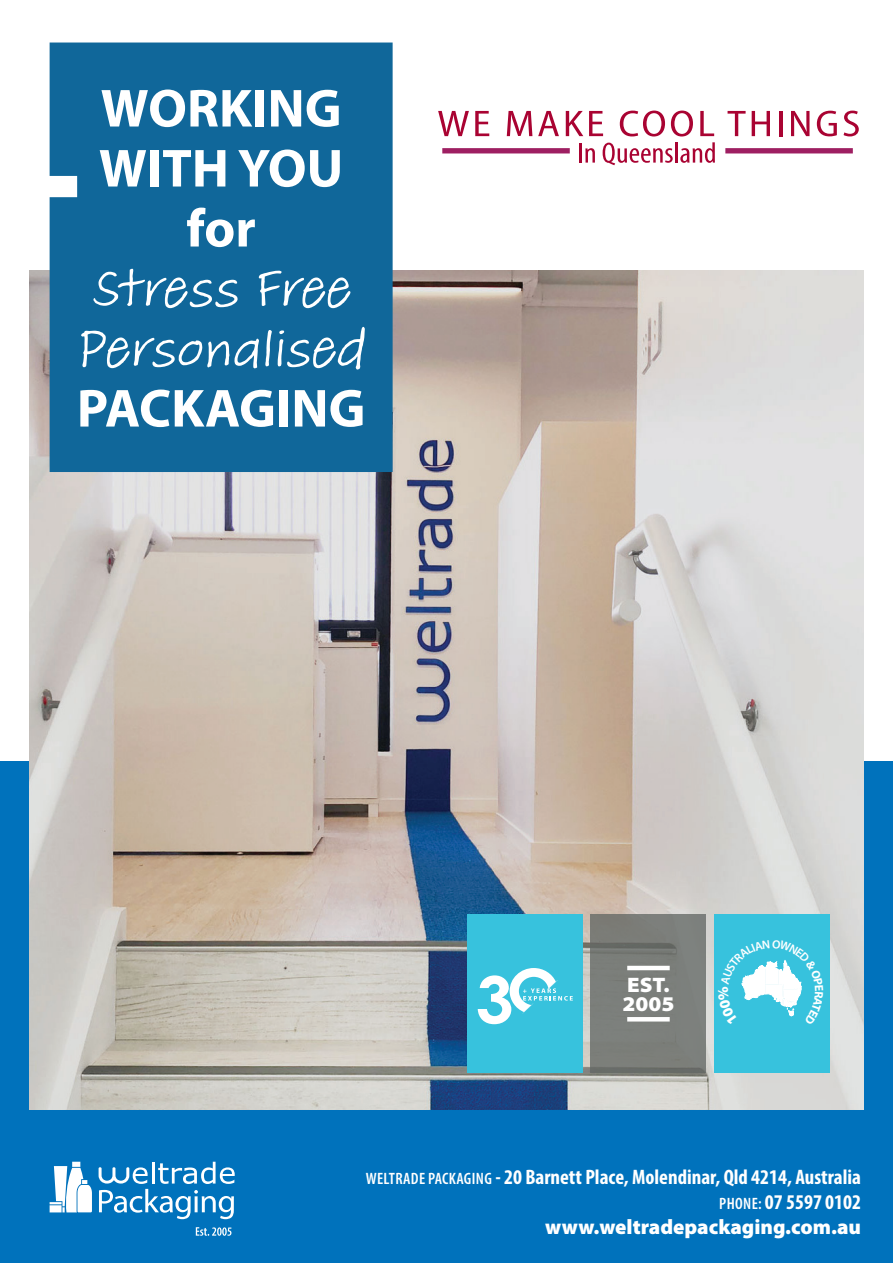
<style>
.page{position:relative;width:893px;height:1263px;background:#fff}
.page>*{position:absolute;margin:0;border:0;box-sizing:border-box;transform-origin:0 0}
.t1{font:55.5px/60px "Adobe Handwriting Tiffany";color:#fff}
.t2{font:700 54px/60px "Myriad Pro";color:#fff;text-align:center}
.t3{font:700 condensed 21px/25.2px "Myriad Pro";color:#fff;text-align:right}
.t4{font:900 semi-expanded 21px/19.5px "Myriad Pro";color:#fff}
.s1{font-weight:600;font-size:16.5px}
.s2{font-weight:900;font-stretch:normal}
</style>
<div class="page">
<div style="left:0;top:761px;width:893px;height:502px;background:#0072bc"></div>
<img style="left:30px;top:271px;width:833px;height:839px">
<div style="left:468px;top:914px;width:115px;height:158px;background:#37c2dd"></div>
<svg style="left:591px;top:914px;width:115px;height:158px;background:#7a7d79"></svg>
<div style="left:714px;top:914px;width:115px;height:158px;background:#37c2dd"></div>
<div style="left:50px;top:43px;width:343px;height:429px;background:#10679a"></div>
<svg style="left:438px;top:111px;width:31px;height:25px"></svg>
<svg style="left:475px;top:111px;width:14px;height:25px"></svg>
<svg style="left:507px;top:111px;width:25px;height:25px"></svg>
<svg style="left:538px;top:111px;width:21px;height:25px"></svg>
<svg style="left:566px;top:111px;width:17px;height:25px"></svg>
<svg style="left:589px;top:111px;width:14px;height:25px"></svg>
<svg style="left:620px;top:111px;width:45px;height:25px"></svg>
<svg style="left:671px;top:111px;width:22px;height:25px"></svg>
<svg style="left:700px;top:111px;width:14px;height:25px"></svg>
<svg style="left:728px;top:111px;width:18px;height:25px"></svg>
<svg style="left:752px;top:111px;width:18px;height:25px"></svg>
<hr style="left:779px;top:111px;width:3px;height:25px;background:#a90332">
<svg style="left:791px;top:111px;width:18px;height:25px"></svg>
<svg style="left:817px;top:111px;width:20px;height:25px"></svg>
<svg style="left:844px;top:111px;width:15px;height:25px"></svg>
<hr style="left:579px;top:143px;width:3px;height:20px;background:#a90332">
<svg style="left:585px;top:148px;width:10px;height:15px"></svg>
<svg style="left:603px;top:143px;width:70px;height:22px"></svg>
<hr style="left:675px;top:142px;width:3px;height:21px;background:#a90332">
<svg style="left:680px;top:142px;width:35px;height:21px"></svg>
<div style="left:725px;top:148px;width:128px;height:5px;background:#9e1f62"></div>
<div style="left:442px;top:148px;width:128px;height:5px;background:#9e1f62"></div>
<svg style="left:50px;top:1162px;width:42px;height:50px"></svg>
<svg style="left:99px;top:1162px;width:136px;height:57px"></svg>
<svg style="left:196px;top:1227px;width:35px;height:9px"></svg>
<hr style="left:627px;top:966px;width:43px;height:4px;background:#fff">
<hr style="left:627px;top:1017px;width:43px;height:4px;background:#fff">
<svg style="left:478px;top:968px;width:95px;height:56px"></svg>
<svg style="left:741px;top:960px;width:61px;height:57px"></svg>
<h2 class="t2" style="left:99px;top:77px;width:246px">WORKING<br>WITH YOU for</h2>
<h1 class="t1" style="left:76px;top:259px;width:291px">Stress Free<br>Personalised</h1>
<h2 class="t2" style="left:77px;top:377px;width:290px">PACKAGING</h2>
<p class="t4" style="left:623px;top:974px;width:53px">EST.<br>2005</p>
<p class="t3" style="left:366px;top:1163px;width:497px"><span class="s1">WELTRADE PACKAGING</span> - 20 Barnett Place, Molendinar, Qld 4214, Australia<br><span class="s1">PHONE:</span> 07 5597 0102<br><span class="s2">www.weltradepackaging.com.au</span></p>
</div>
